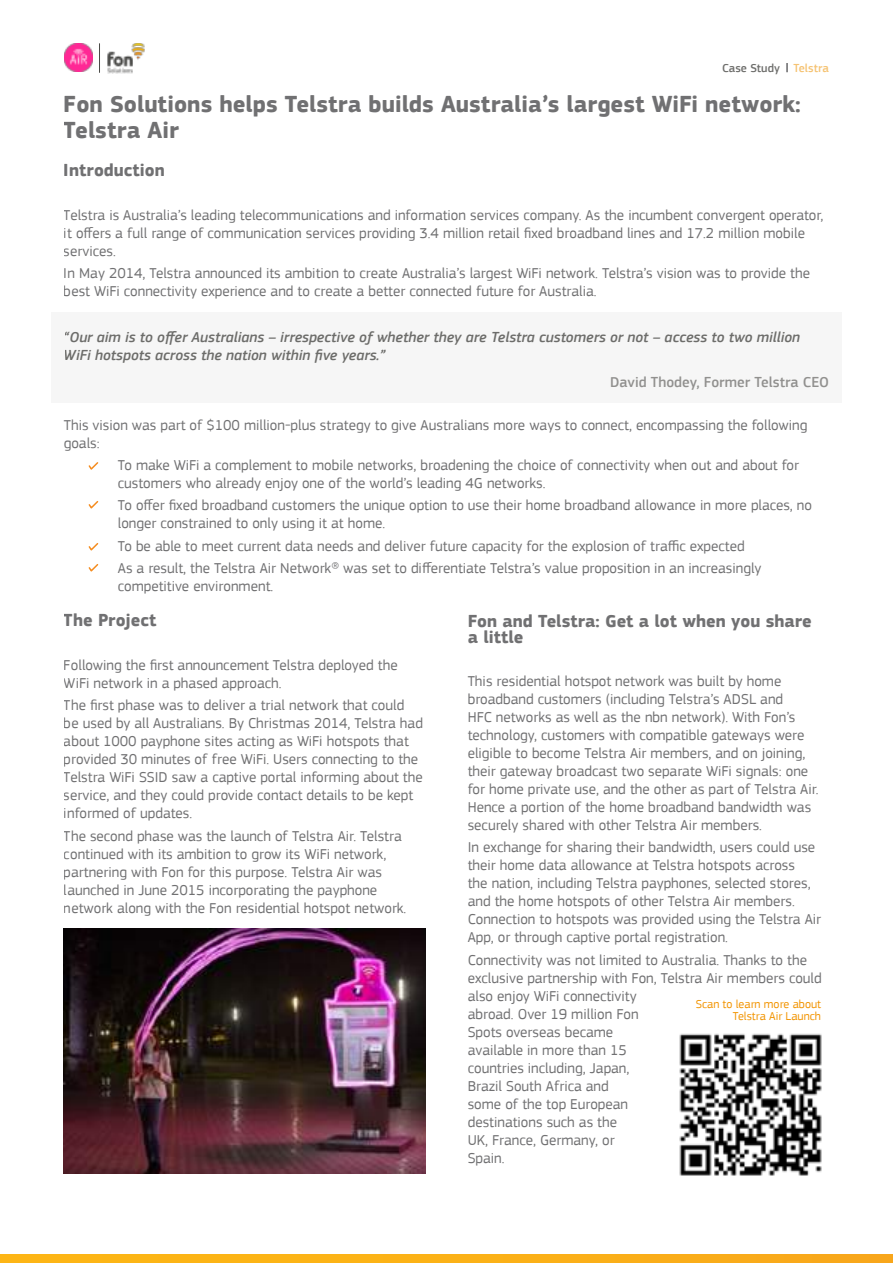
<style>
.page{position:relative;width:893px;height:1263px;background:#fff}
.page>*{position:absolute;margin:0;border:0;box-sizing:border-box;transform-origin:0 0}
.t1{font:700 24px/26.2px "PF Square Sans Pro";color:#4d4d4f}
.t2{font:700 18px/16.5px "PF Square Sans Pro";color:#4d4d4f}
.t3{font:15px/18px "PF Square Sans Pro";color:#4d4d4f}
.t4{font:italic 500 15px/18px "PF Square Sans Pro";color:#4a4a47}
.t5{font:500 15px "PF Square Sans Pro";color:#787775}
.t6{font:12px/12px "PF Square Sans Pro";color:#f29400;text-align:right}
.t7{font:500 12px "PF Square Sans Pro";color:#4a4a47}
.s1{color:#f3b450}
</style>
<div class="page">
<div style="left:0;top:1254px;width:893px;height:9px;background:#fbb117"></div>
<div style="left:51px;top:312px;width:790px;height:90px;background:#f6f6f6"></div>
<svg style="left:88px;top:462px;width:11px;height:8px"></svg>
<svg style="left:88px;top:501px;width:11px;height:8px"></svg>
<svg style="left:88px;top:543px;width:11px;height:8px"></svg>
<svg style="left:88px;top:564px;width:11px;height:8px"></svg>
<img style="left:64px;top:929px;width:361px;height:245px">
<img style="left:679px;top:1033px;width:143px;height:143px">
<img style="left:64px;top:44px;width:28px;height:28px">
<img style="left:107px;top:43px;width:38px;height:30px">
<svg style="left:99px;top:44px;width:1px;height:28px"></svg>
<p class="t7" style="left:722px;top:61px;width:108px">Case Study <span class="s1">Telstra</span></p>
<h1 class="t1" style="left:64px;top:91px;width:739px">Fon Solutions helps Telstra builds Australia’s largest WiFi network:<br>Telstra Air</h1>
<p class="t2" style="left:64px;top:162px;width:102px">Introduction</p>
<p class="t3" style="left:64px;top:206px;width:761px">Telstra is Australia’s leading telecommunications and information services company. As the incumbent convergent operator, it offers a full range of communication services providing 3.4 million retail fixed broadband lines and 17.2 million mobile services.</p>
<p class="t3" style="left:64px;top:264px;width:748px">In May 2014, Telstra announced its ambition to create Australia’s largest WiFi network. Telstra’s vision was to provide the best WiFi connectivity experience and to create a better connected future for Australia.</p>
<p class="t4" style="left:64px;top:328px;width:738px">“Our aim is to offer Australians – irrespective of whether they are Telstra customers or not – access to two million<br>WiFi hotspots across the nation within five years.”</p>
<p class="t5" style="left:610px;top:373px;width:221px">David Thodey, Former Telstra CEO</p>
<p class="t3" style="left:64px;top:416px;width:745px">This vision was part of $100 million-plus strategy to give Australians more ways to connect, encompassing the following goals:</p>
<p class="t3" style="left:118px;top:456px;width:683px">To make WiFi a complement to mobile networks, broadening the choice of connectivity when out and about for customers who already enjoy one of the world’s leading 4G networks.</p>
<p class="t3" style="left:118px;top:496px;width:696px">To offer fixed broadband customers the unique option to use their home broadband allowance in more places, no longer constrained to only using it at home.</p>
<p class="t3" style="left:118px;top:535px;width:645px;line-height:22.2px">To be able to meet current data needs and deliver future capacity for the explosion of traffic expected<br>As a result, the Telstra Air Network® was set to differentiate Telstra’s value proposition in an increasingly</p>
<p class="t3" style="left:118px;top:577px;width:157px">competitive environment.</p>
<p class="t2" style="left:64px;top:612px;width:94px">The Project</p>
<p class="t3" style="left:64px;top:656px;width:335px">Following the first announcement Telstra deployed the<br>WiFi network in a phased approach.</p>
<p class="t3" style="left:64px;top:696px;width:361px">The first phase was to deliver a trial network that could be used by all Australians. By Christmas 2014, Telstra had about 1000 payphone sites acting as WiFi hotspots that provided 30 minutes of free WiFi. Users connecting to the Telstra WiFi SSID saw a captive portal informing about the service, and they could provide contact details to be kept informed of updates.</p>
<p class="t3" style="left:64px;top:827px;width:344px">The second phase was the launch of Telstra Air. Telstra continued with its ambition to grow its WiFi network, partnering with Fon for this purpose. Telstra Air was launched in June 2015 incorporating the payphone network along with the Fon residential hotspot network.</p>
<p class="t2" style="left:468px;top:613px;width:346px">Fon and Telstra: Get a lot when you share a little</p>
<p class="t3" style="left:468px;top:672px;width:352px">This residential hotspot network was built by home broadband customers (including Telstra’s ADSL and<br>HFC networks as well as the nbn network). With Fon’s technology, customers with compatible gateways were eligible to become Telstra Air members, and on joining, their gateway broadcast two separate WiFi signals: one for home private use, and the other as part of Telstra Air.<br>Hence a portion of the home broadband bandwidth was securely shared with other Telstra Air members.</p>
<p class="t3" style="left:468px;top:838px;width:355px">In exchange for sharing their bandwidth, users could use their home data allowance at Telstra hotspots across<br>the nation, including Telstra payphones, selected stores, and the home hotspots of other Telstra Air members.<br>Connection to hotspots was provided using the Telstra Air App, or through captive portal registration.</p>
<p class="t3" style="left:468px;top:951px;width:356px">Connectivity was not limited to Australia. Thanks to the exclusive partnership with Fon, Telstra Air members could also enjoy WiFi connectivity<br>abroad. Over 19 million Fon<br>Spots overseas became<br>available in more than 15<br>countries including, Japan,<br>Brazil South Africa and<br>some of the top European<br>destinations such as the<br>UK, France, Germany, or<br>Spain.</p>
<p class="t6" style="left:696px;top:998px;width:127px">Scan to learn more about<br>Telstra Air Launch</p>
</div>
